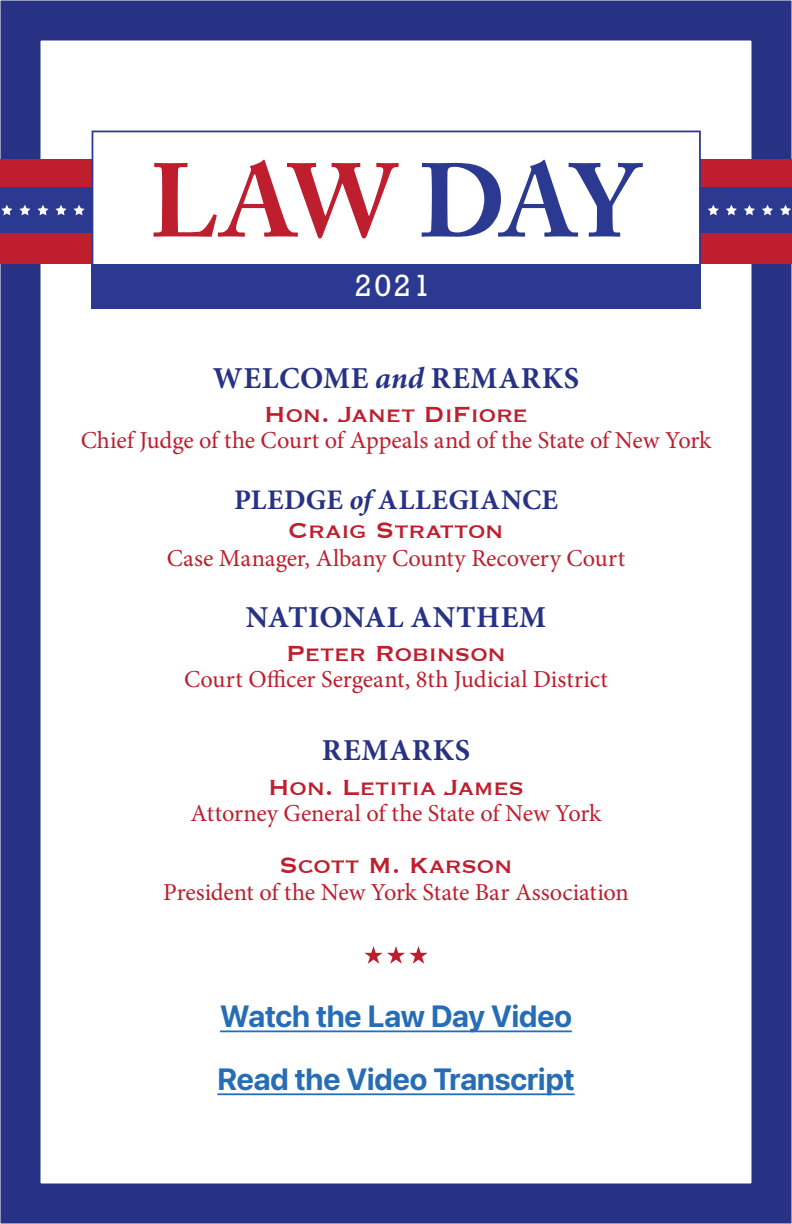
<style>
.page{position:relative;width:792px;height:1224px;background:#fff}
.page>*{position:absolute;margin:0;border:0;box-sizing:border-box;transform-origin:0 0}
.t1{font:30.6px "SF Pro";color:#266db6}
.t2{font:700 30.4px "Minion Pro";letter-spacing:.025em;color:#273285}
.t3{font:28.8px "Rockwell";color:#fff}
.t4{font:28.4px "Copperplate";letter-spacing:-.015em;color:#be1e2d}
.t5{font:700 28.4px/28.4px "Minion Pro";letter-spacing:.015em;color:#273285;text-align:center}
.t6{font:24.4px "Minion Pro";letter-spacing:-.005em;color:#be1e2d}
.s1{font-style:italic}
.s2{font-family:"Copperplate";font-weight:400;color:#be1e2d}
</style>
<div class="page">
<hr style="left:220px;top:1030px;width:352px;height:2px;background:#266db6">
<hr style="left:217px;top:1093px;width:358px;height:2px;background:#266db6">
<svg style="left:364px;top:946px;width:64px;height:18px"></svg>
<div style="left:0;top:0;width:792px;height:1224px;border:40px solid #273285"></div>
<div style="left:0;top:224px;width:792px;height:40px;background:#be1e2d"></div>
<div style="left:0;top:159px;width:792px;height:37px;background:#be1e2d"></div>
<div style="left:0;top:188px;width:792px;height:45px;background:#2b3990"></div>
<div style="left:92px;top:131px;width:609px;height:133px;background:#fff"></div>
<svg style="left:154px;top:160px;width:245px;height:78px;background:#eab6bb"></svg>
<svg style="left:422px;top:160px;width:221px;height:77px"></svg>
<svg style="left:708px;top:205px;width:11px;height:10px"></svg>
<svg style="left:726px;top:205px;width:11px;height:10px"></svg>
<svg style="left:744px;top:205px;width:11px;height:10px"></svg>
<svg style="left:762px;top:205px;width:11px;height:10px"></svg>
<svg style="left:780px;top:205px;width:11px;height:10px"></svg>
<svg style="left:37px;top:205px;width:12px;height:10px"></svg>
<svg style="left:1px;top:205px;width:11px;height:10px"></svg>
<svg style="left:55px;top:205px;width:12px;height:10px"></svg>
<svg style="left:19px;top:205px;width:11px;height:10px"></svg>
<svg style="left:73px;top:205px;width:12px;height:10px"></svg>
<div style="left:92px;top:264px;width:609px;height:45px;background:#2b3990"></div>
<p class="t3" style="left:355px;top:267px;width:77px">2021</p>
<p class="t2" style="left:213px;top:357px;width:368px">WELCOME <span class="s1">and</span> REMARKS</p>
<p class="t4" style="left:264px;top:396px;width:266px">Hon. Janet DiFiore</p>
<p class="t6" style="left:81px;top:424px;width:632px">Chief Judge of the Court of Appeals and of the State of New York</p>
<p class="t5" style="left:234px;top:485px;width:326px">PLEDGE <span class="s1">of</span> ALLEGIANCE<br><span class="s2">Craig Stratton</span></p>
<p class="t6" style="left:167px;top:542px;width:460px">Case Manager, Albany County Recovery Court</p>
<p class="t2" style="left:246px;top:596px;width:302px">NATIONAL ANTHEM</p>
<p class="t4" style="left:286px;top:635px;width:222px">Peter Robinson</p>
<p class="t6" style="left:184px;top:663px;width:425px">Court Officer Sergeant, 8th Judicial District</p>
<p class="t2" style="left:322px;top:729px;width:150px">REMARKS</p>
<p class="t4" style="left:268px;top:768px;width:258px">Hon. Letitia James</p>
<p class="t6" style="left:191px;top:797px;width:412px">Attorney General of the State of New York</p>
<p class="t4" style="left:279px;top:847px;width:235px">Scott M. Karson</p>
<p class="t6" style="left:163px;top:876px;width:467px">President of the New York State Bar Association</p>
<p class="t1" style="left:220px;top:998px;width:353px">Watch the Law Day Video</p>
<p class="t1" style="left:217px;top:1061px;width:359px">Read the Video Transcript</p>
</div>
